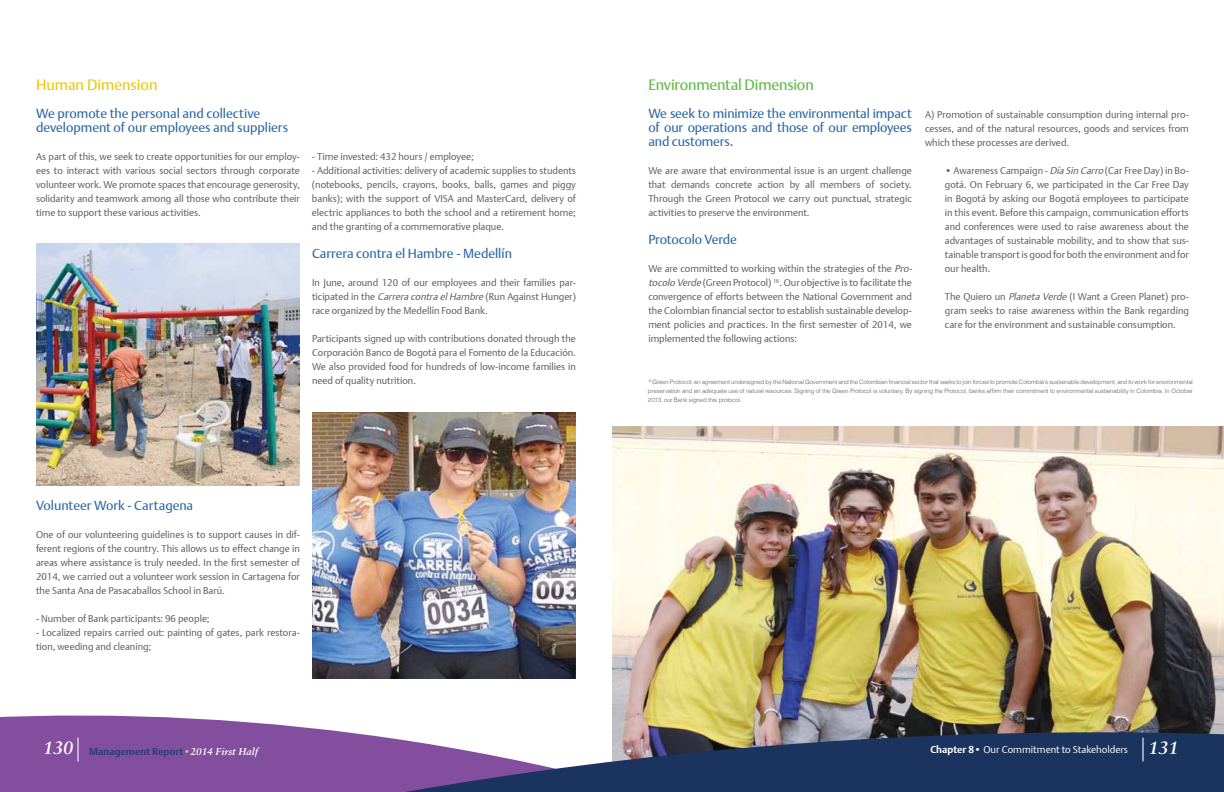
<style>
.page{position:relative;width:1224px;height:792px;background:#fff}
.page>*{position:absolute;margin:0;border:0;box-sizing:border-box;transform-origin:0 0}
.t1{font:15px "DTL Argo T";letter-spacing:-.01em;color:#5fbb46}
.t2{font:15px "DTL Argo T";color:#edc809}
.t3{font:13px/14px "DTL Argo T";letter-spacing:-.01em;color:#2d69a5;text-align:justify}
.t4{font:10px "DTL Argo T Light";color:#fff}
.t5{font:700 10px "DTL Argo T";color:#244077}
.t6{font:9.8px/14px "DTL Argo T Light";color:#58595b;text-align:justify}
.t7{font:300 6px/9px "Helvetica";letter-spacing:-.01em;color:#58595b;text-align:justify}
.s1{font-style:italic}
.s2{font-family:"Sabon LT Std";font-style:italic;font-size:18px;color:#fff}
.s3{color:#bcbec0}
.s4{font-family:"Sabon LT Std";font-style:italic;color:#fff}
.s5{font-family:"DTL Argo T";font-weight:700}
.s6{font-family:"Sabon LT Std";font-weight:700;font-style:italic;font-size:18px}
</style>
<div class="page">
<img style="left:612px;top:426px;width:612px;height:306px">
<img style="left:36px;top:243px;width:264px;height:242px">
<img style="left:312px;top:412px;width:264px;height:266px">
<svg style="left:0;top:705px;width:872px;height:87px;fill:#844e9f"></svg>
<svg style="left:405px;top:732px;width:819px;height:60px;background:#445176"></svg>
<hr style="left:77px;top:738px;width:2px;height:23px;background:#fff">
<hr style="left:1142px;top:738px;width:2px;height:23px;background:#fff">
<h1 class="t2" style="left:36px;top:76px;width:123px">Human Dimension</h1>
<h2 class="t3" style="left:36px;top:106px;width:254px">We promote the personal and collective development of our employees and suppliers</h2>
<p class="t6" style="left:36px;top:149px;width:266px">As part of this, we seek to create opportunities for our employ&shy;ees to interact with various social sectors through corporate volunteer work. We promote spaces that encourage generosity, solidarity and teamwork among all those who contribute their time to support these various activities.</p>
<p class="t6" style="left:312px;top:149px;width:163px">- Time invested: 432 hours / employee;</p>
<p class="t6" style="left:312px;top:163px;width:266px">- Additional activities: delivery of academic supplies to students (notebooks, pencils, crayons, books, balls, games and piggy banks); with the support of VISA and MasterCard, delivery of electric appliances to both the school and a retirement home; and the granting of a commemorative plaque.</p>
<h2 class="t3" style="left:312px;top:246px;width:202px">Carrera contra el Hambre - Medellín</h2>
<p class="t6" style="left:312px;top:275px;width:266px">In June, around 120 of our employees and their families par&shy;ticipated in the <span class="s1">Carrera contra elHambre</span> (Run Against Hunger) race organized by the Medellín Food Bank.</p>
<p class="t6" style="left:312px;top:331px;width:266px">Participants signed up with contributions donated through the Corporación Banco de Bogotá para el Fomento de la Educación.<br>We also provided food for hundreds of low-income families in need of quality nutrition.</p>
<h2 class="t3" style="left:36px;top:498px;width:159px">Volunteer Work - Cartagena</h2>
<p class="t6" style="left:36px;top:527px;width:266px">One of our volunteering guidelines is to support causes in dif&shy;ferent regions of the country. This allows us to effect change in areas where assistance is truly needed. In the first semester of 2014, we carried out a volunteer work session in Cartagena for the Santa Ana de Pasacaballos School in Barú.</p>
<p class="t6" style="left:36px;top:611px;width:175px">- Number of Bank participants: 96 people;</p>
<p class="t6" style="left:36px;top:625px;width:266px">- Localized repairs carried out: painting of gates, park restora&shy;tion, weeding and cleaning;</p>
<h1 class="t1" style="left:648px;top:76px;width:167px">Environmental Dimension</h1>
<h2 class="t3" style="left:648px;top:106px;width:265px">We seek to minimize the environmental impact of our operations and those of our employees and customers.</h2>
<p class="t6" style="left:648px;top:163px;width:265px">We are aware that environmental issue is an urgent challenge that demands concrete action by all members of society.<br>Through the Green Protocol we carry out punctual, strategic activities to preserve the environment.</p>
<h2 class="t3" style="left:648px;top:232px;width:90px">Protocolo Verde</h2>
<p class="t6" style="left:648px;top:261px;width:268px;text-align:left">We are committed to working within the strategies of the <span class="s1">Pro&shy;tocolo Verde</span> (Green Protocol) <sup>16</sup>. Our objective is to facilitate the convergence of efforts between the National Government and the Colombian financial sector to establish sustainable develop&shy;ment policies and practices. In the first semester of 2014, we implemented the following actions:</p>
<p class="t6" style="left:925px;top:107px;width:266px">A) Promotion of sustainable consumption during internal pro&shy;cesses, and of the natural resources, goods and services from which these processes are derived.</p>
<p class="t6" style="left:945px;top:163px;width:246px">• Awareness Campaign - <span class="s1">Día Sin Carro</span> (Car Free Day) in Bo&shy;gotá. On February 6, we participated in the Car Free Day in Bogotá by asking our Bogotá employees to participate in this event. Before this campaign, communication efforts and conferences were used to raise awareness about the advantages of sustainable mobility, and to show that sus&shy;tainable transport is good for both the environment and for our health.</p>
<p class="t6" style="left:945px;top:289px;width:246px">The Quiero un <span class="s1">Planeta Verde</span> (I Want a Green Planet) pro&shy;gram seeks to raise awareness within the Bank regarding care for the environment and sustainable consumption.</p>
<p class="t7" style="left:648px;top:377px;width:546px"><sup>16</sup> Green Protocol: an agreement undersigned by the National Government and the Colombian financial sector that seeks to join forces to promote Colombia’s sustainable development, and to work for environmental preservation and an adequate use of natural resources. Signing of the Green Protocol is voluntary. By signing the Protocol, banks affirm their commitment to environmental sustainability in Colombia. In October 2013, our Bank signed this protocol.</p>
<p class="t5" style="left:43px;top:745px;width:216px"><span class="s2">130</span> Management Report<span class="s3">•</span><span class="s4">2014 First Half</span></p>
<p class="t4" style="left:930px;top:743px;width:250px"><span class="s5">Chapter 8•</span> Our Commitment to Stakeholders <span class="s6">131</span></p>
</div>
